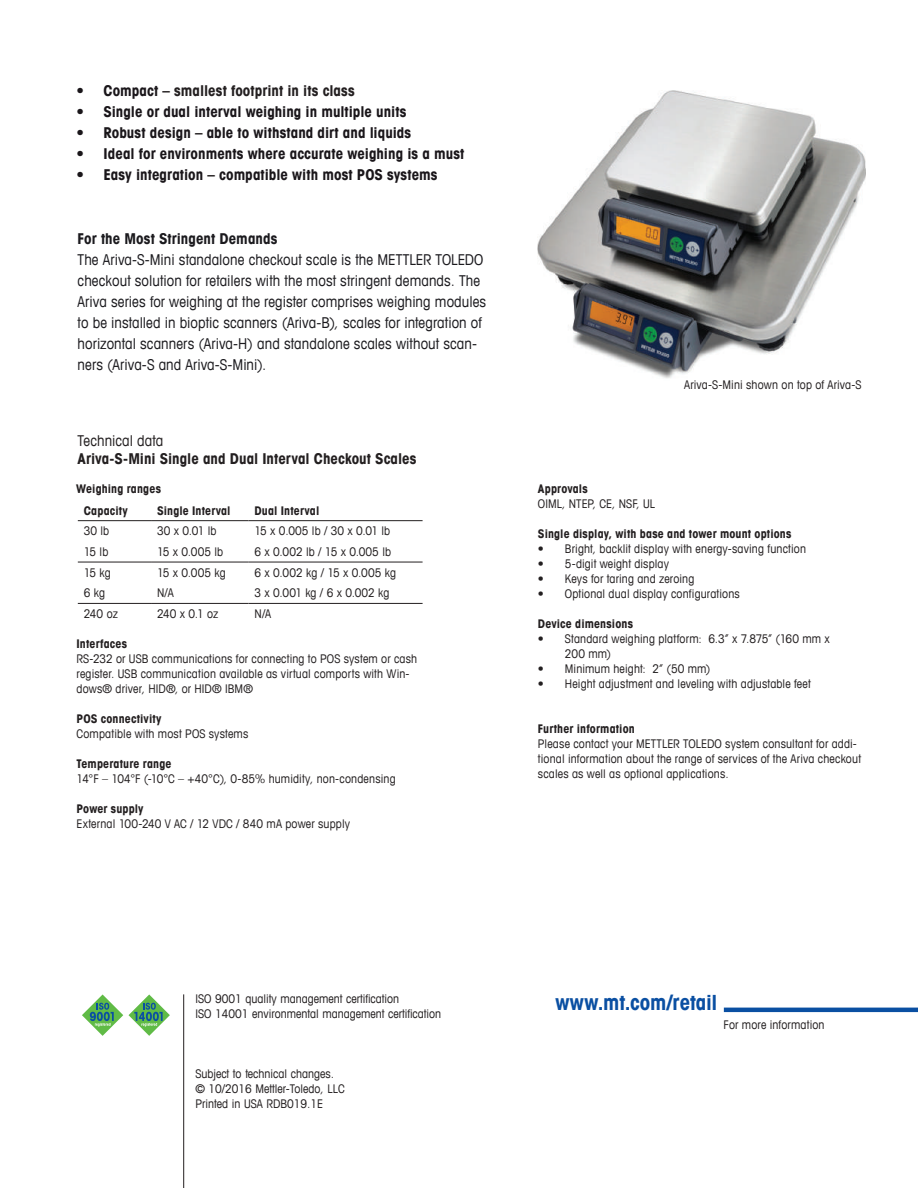
<style>
.page{position:relative;width:918px;height:1188px;background:#fff}
.page>*{position:absolute;margin:0;border:0;box-sizing:border-box;transform-origin:0 0}
.t1{font:700 condensed 21px "Avant Garde Com";color:#0a4fa2}
.t2{font:condensed 15px/21px "Avant Garde Com";letter-spacing:.005em;color:#1b1a1e}
.t3{font:700 condensed 15px "Avant Garde Com";color:#1a161a}
.t4{font:700 condensed 15px "Avant Garde Com";letter-spacing:.005em;color:#231f20}
.t5{font:700 condensed 15px "Avant Garde Com";letter-spacing:.005em;color:#1b1a1e}
.t6{font:condensed 15px "Avant Garde Com";letter-spacing:.005em;color:#231f20}
.t7{font:condensed 12px/15px "Avant Garde Com";letter-spacing:.01em;color:#231f20}
.t8{font:700 condensed 12px "Avant Garde Com";letter-spacing:.01em;color:#231f20}
.s1{color:#1a161a}
.s2{color:#231f20}
</style>
<div class="page">
<hr style="left:183px;top:994px;width:1px;height:194px;background:#231f20">
<svg style="left:129px;top:994px;width:41px;height:42px"></svg>
<svg style="left:82px;top:994px;width:41px;height:42px"></svg>
<hr style="left:724px;top:1008px;width:194px;height:4px;background:#0a4fa2">
<img style="left:538px;top:91px;width:327px;height:288px">
<hr style="left:78px;top:520px;width:73px;height:1px;background:#231f20">
<hr style="left:151px;top:520px;width:97px;height:1px;background:#231f20">
<hr style="left:248px;top:520px;width:175px;height:1px;background:#231f20">
<hr style="left:78px;top:603px;width:73px;height:1px;background:#231f20">
<hr style="left:151px;top:603px;width:97px;height:1px;background:#231f20">
<hr style="left:248px;top:603px;width:175px;height:1px;background:#231f20">
<hr style="left:78px;top:562px;width:73px;height:1px;background:#231f20">
<hr style="left:151px;top:562px;width:97px;height:1px;background:#231f20">
<hr style="left:248px;top:562px;width:175px;height:1px;background:#231f20">
<p class="t4" style="left:77px;top:81px;width:280px"><span class="s1">• Compact</span> – smallest footprint in its class</p>
<p class="t3" style="left:77px;top:102px;width:331px">• Single or dual interval weighing in multiple units</p>
<p class="t3" style="left:77px;top:123px;width:336px">• Robust design <span class="s2">–</span> able to withstand dirt and liquids</p>
<p class="t3" style="left:77px;top:144px;width:389px">• Ideal for environments where accurate weighing is a must</p>
<p class="t3" style="left:77px;top:165px;width:363px">• Easy integration <span class="s2">–</span> compatible with most POS systems</p>
<p class="t5" style="left:78px;top:229px;width:201px">For the Most Stringent Demands</p>
<p class="t2" style="left:78px;top:249px;width:410px">The Ariva-S-Mini standalone checkout scale is the METTLER TOLEDO checkout solution for retailers with the most stringent demands. The Ariva series for weighing at the register comprises weighing modules to be installed in bioptic scanners (Ariva-B), scales for integration of horizontal scanners (Ariva-H) and standalone scales without scan&shy;ners (Ariva-S and Ariva-S-Mini).</p>
<p class="t6" style="left:78px;top:432px;width:87px">Technical data</p>
<p class="t4" style="left:78px;top:449px;width:340px">Ariva-S-Mini Single and Dual Interval Checkout Scales</p>
<p class="t8" style="left:76px;top:481px;width:86px">Weighing ranges</p>
<p class="t8" style="left:84px;top:503px;width:46px">Capacity</p>
<p class="t8" style="left:157px;top:503px;width:75px">Single Interval</p>
<p class="t8" style="left:254px;top:503px;width:66px">Dual Interval</p>
<p class="t7" style="left:84px;top:523px;width:27px">30 lb</p>
<p class="t7" style="left:157px;top:523px;width:61px">30 x 0.01 lb</p>
<p class="t7" style="left:254px;top:523px;width:137px">15 x 0.005 lb / 30 x 0.01 lb</p>
<p class="t7" style="left:84px;top:544px;width:26px">15 lb</p>
<p class="t7" style="left:157px;top:544px;width:68px">15 x 0.005 lb</p>
<p class="t7" style="left:254px;top:544px;width:138px">6 x 0.002 lb / 15 x 0.005 lb</p>
<p class="t7" style="left:84px;top:565px;width:29px">15 kg</p>
<p class="t7" style="left:157px;top:565px;width:70px">15 x 0.005 kg</p>
<p class="t7" style="left:254px;top:565px;width:143px">6 x 0.002 kg / 15 x 0.005 kg</p>
<p class="t7" style="left:84px;top:585px;width:23px">6 kg</p>
<p class="t7" style="left:157px;top:585px;width:18px">N/A</p>
<p class="t7" style="left:254px;top:585px;width:137px">3 x 0.001 kg / 6 x 0.002 kg</p>
<p class="t7" style="left:84px;top:606px;width:36px">240 oz</p>
<p class="t7" style="left:157px;top:606px;width:63px">240 x 0.1 oz</p>
<p class="t7" style="left:254px;top:606px;width:18px">N/A</p>
<p class="t8" style="left:77px;top:636px;width:52px">Interfaces</p>
<p class="t7" style="left:77px;top:651px;width:342px">RS-232 or USB communications for connecting to POS system or cash register. USB communication available as virtual comports with Win&shy;dows® driver, HID®, or HID® IBM®</p>
<p class="t8" style="left:77px;top:711px;width:87px">POS connectivity</p>
<p class="t7" style="left:77px;top:726px;width:173px">Compatible with most POS systems</p>
<p class="t8" style="left:77px;top:756px;width:97px">Temperature range</p>
<p class="t7" style="left:77px;top:771px;width:321px">14°F – 104°F (-10°C – +40°C), 0-85% humidity, non-condensing</p>
<p class="t8" style="left:77px;top:801px;width:69px">Power supply</p>
<p class="t7" style="left:77px;top:816px;width:275px">External 100-240 V AC / 12 VDC / 840 mA power supply</p>
<p class="t7" style="left:684px;top:377px;width:179px">Ariva-S-Mini shown on top of Ariva-S</p>
<p class="t8" style="left:538px;top:481px;width:51px">Approvals</p>
<p class="t7" style="left:538px;top:496px;width:119px">OIML, NTEP, CE, NSF, UL</p>
<p class="t8" style="left:538px;top:526px;width:255px">Single display, with base and tower mount options</p>
<p class="t7" style="left:538px;top:541px;width:270px">• Bright, backlit display with energy-saving function</p>
<p class="t7" style="left:538px;top:556px;width:133px">• 5-digit weight display</p>
<p class="t7" style="left:538px;top:571px;width:158px">• Keys for taring and zeroing</p>
<p class="t7" style="left:538px;top:586px;width:204px">• Optional dual display configurations</p>
<p class="t8" style="left:538px;top:616px;width:97px">Device dimensions</p>
<p class="t7" style="left:565px;top:631px;width:266px;text-indent:-27px">• Standard weighing platform: 6.3” x 7.875” (160 mm x<br>200 mm)</p>
<p class="t7" style="left:538px;top:661px;width:174px">• Minimum height: 2” (50 mm)</p>
<p class="t7" style="left:538px;top:676px;width:274px">• Height adjustment and leveling with adjustable feet</p>
<p class="t8" style="left:538px;top:721px;width:98px">Further information</p>
<p class="t7" style="left:538px;top:736px;width:325px">Please contact your METTLER TOLEDO system consultant for addi&shy;tional information about the range of services of the Ariva checkout scales as well as optional applications.</p>
<p class="t7" style="left:195px;top:991px;width:247px">ISO 9001 quality management certification<br>ISO 14001 environmental management certification</p>
<p class="t7" style="left:195px;top:1066px;width:151px">Subject to technical changes. © 10/2016 Mettler-Toledo, LLC<br>Printed in USA RDB019.1E</p>
<h1 class="t1" style="left:555px;top:989px;width:164px">www.mt.com/retail</h1>
<p class="t7" style="left:724px;top:1017px;width:103px">For more information</p>
</div>
